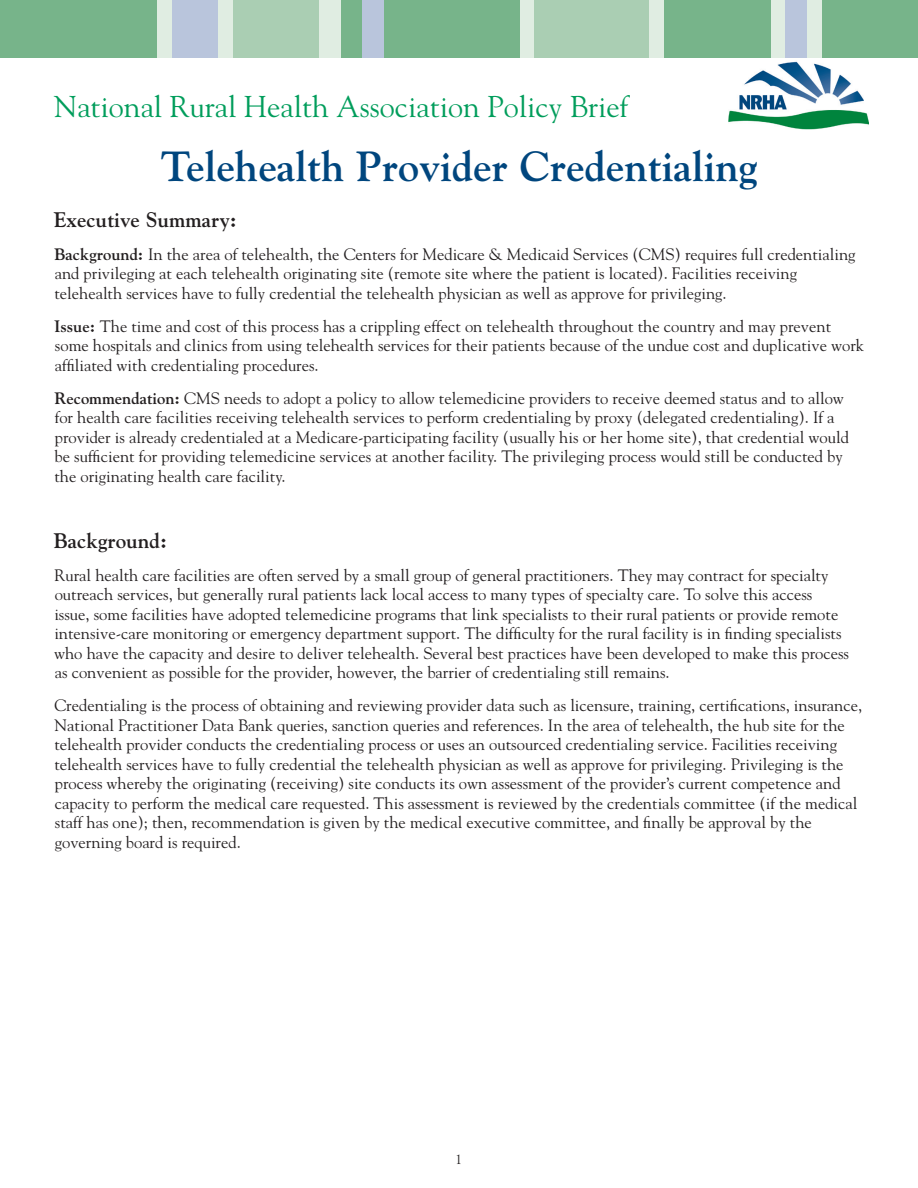
<style>
.page{position:relative;width:918px;height:1188px;background:#fff}
.page>*{position:absolute;margin:0;border:0;box-sizing:border-box;transform-origin:0 0}
.t1{font:700 42px "Goudy";color:#00467e}
.t2{font:30px "Goudy";color:#009d5b}
.t3{font:700 21px "Goudy";color:#231f20}
.t4{font:16.5px/19.5px "Goudy";color:#231f20}
.t5{font:13.5px "Goudy";color:#231f20}
.s1{font-weight:700}
</style>
<div class="page">
<div style="left:0;top:0;width:918px;height:57px;background:#77b48a"></div>
<div style="left:168px;top:0;width:51px;height:57px;background:#b9c5dc"></div>
<div style="left:158px;top:0;width:14px;height:57px;background:#e0ede2"></div>
<div style="left:219px;top:0;width:14px;height:57px;background:#e0ede2"></div>
<div style="left:233px;top:0;width:86px;height:57px;background:#aaceb3"></div>
<div style="left:362px;top:0;width:22px;height:57px;background:#b9c5dc"></div>
<div style="left:520px;top:0;width:14px;height:57px;background:#e0ede2"></div>
<div style="left:534px;top:0;width:115px;height:57px;background:#aaceb3"></div>
<div style="left:649px;top:0;width:14px;height:57px;background:#e0ede2"></div>
<div style="left:319px;top:0;width:22px;height:57px;background:#e0ede2"></div>
<div style="left:771px;top:0;width:14px;height:57px;background:#e0ede2"></div>
<div style="left:785px;top:0;width:22px;height:57px;background:#b9c5dc"></div>
<div style="left:807px;top:0;width:14px;height:57px;background:#e0ede2"></div>
<img style="left:728px;top:61px;width:140px;height:69px">
<h2 class="t2" style="left:54px;top:88px;width:576px">National Rural Health Association Policy Brief</h2>
<h1 class="t1" style="left:160px;top:141px;width:599px">Telehealth Provider Credentialing</h1>
<p class="t3" style="left:54px;top:207px;width:185px">Executive Summary:</p>
<p class="t4" style="left:54px;top:244px;width:803px"><span class="s1">Background:</span> In the area of telehealth, the Centers for Medicare &amp; Medicaid Services (CMS) requires full credentialing and privileging at each telehealth originating site (remote site where the patient is located). Facilities receiving telehealth services have to fully credential the telehealth physician as well as approve for privileging.</p>
<p class="t4" style="left:54px;top:316px;width:812px"><span class="s1">Issue:</span> The time and cost of this process has a crippling effect on telehealth throughout the country and may prevent some hospitals and clinics from using telehealth services for their patients because of the undue cost and duplicative work affiliated with credentialing procedures.</p>
<p class="t4" style="left:54px;top:388px;width:796px"><span class="s1">Recommendation:</span> CMS needs to adopt a policy to allow telemedicine providers to receive deemed status and to allow for health care facilities receiving telehealth services to perform credentialing by proxy (delegated credentialing). If a provider is already credentialed at a Medicare-participating facility (usually his or her home site), that credential would be sufficient for providing telemedicine services at another facility. The privileging process would still be conducted by the originating health care facility.</p>
<p class="t3" style="left:54px;top:528px;width:115px">Background:</p>
<p class="t4" style="left:54px;top:565px;width:796px">Rural health care facilities are often served by a small group of general practitioners. They may contract for specialty outreach services, but generally rural patients lack local access to many types of specialty care. To solve this access issue, some facilities have adopted telemedicine programs that link specialists to their rural patients or provide remote intensive-care monitoring or emergency department support. The difficulty for the rural facility is in finding specialists who have the capacity and desire to deliver telehealth. Several best practices have been developed to make this process as convenient as possible for the provider, however, the barrier of credentialing still remains.</p>
<p class="t4" style="left:54px;top:695px;width:809px">Credentialing is the process of obtaining and reviewing provider data such as licensure, training, certifications, insurance, National Practitioner Data Bank queries, sanction queries and references. In the area of telehealth, the hub site for the telehealth provider conducts the credentialing process or uses an outsourced credentialing service. Facilities receiving telehealth services have to fully credential the telehealth physician as well as approve for privileging. Privileging is the process whereby the originating (receiving) site conducts its own assessment of the provider’s current competence and capacity to perform the medical care requested. This assessment is reviewed by the credentials committee (if the medical staff has one); then, recommendation is given by the medical executive committee, and finally be approval by the governing board is required.</p>
<p class="t5" style="left:456px;top:1151px;width:8px">1</p>
</div>
